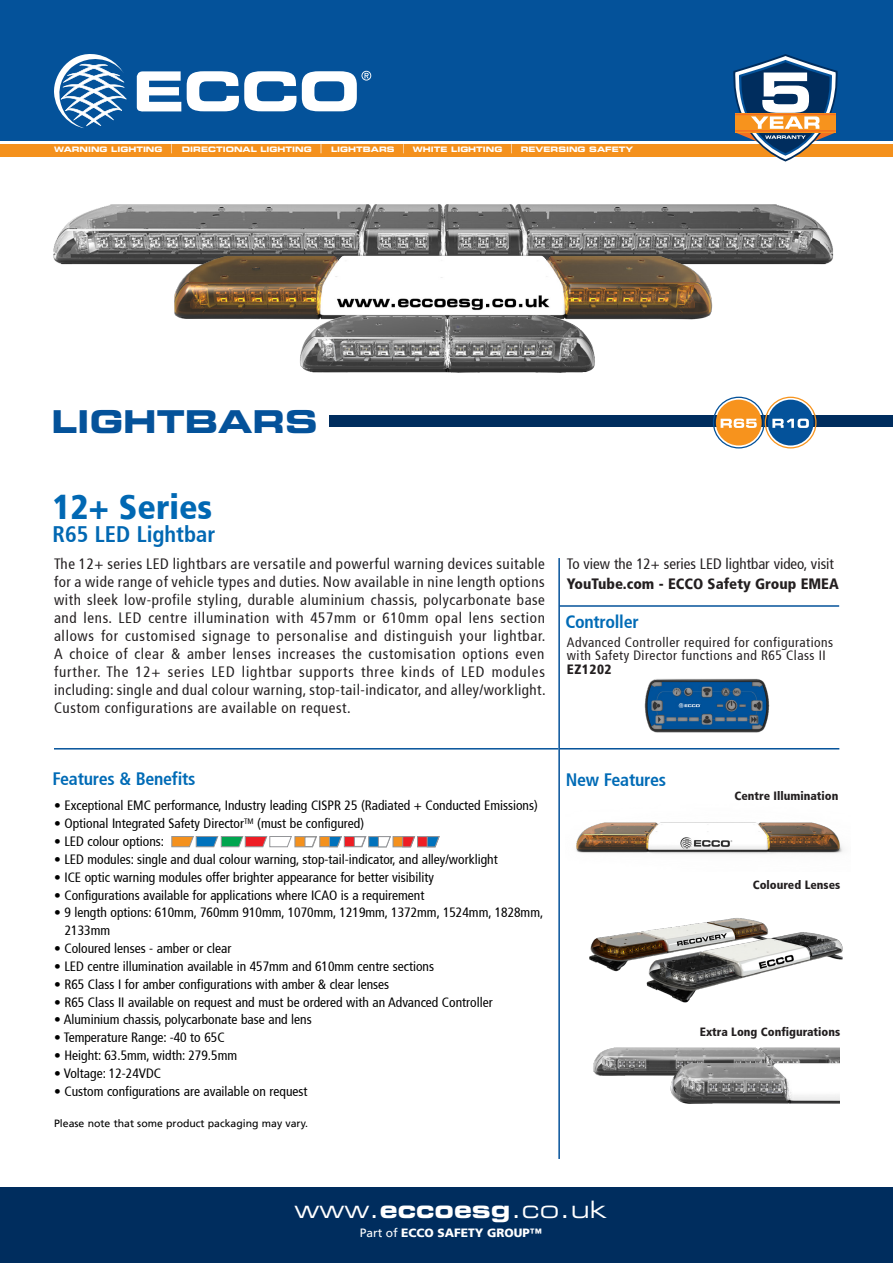
<style>
.page{position:relative;width:893px;height:1263px;background:#fff}
.page>*{position:absolute;margin:0;border:0;box-sizing:border-box;transform-origin:0 0}
.t1{font:900 condensed 34.5px "Frutiger 77";color:#0168b3}
.t2{font:31.5px "Eurostile LT Std Bold Ex 2";color:#04529a}
.t3{font:24px "Eurostile LT Std Ex 2";color:#fff}
.t4{font:700 condensed 22.5px "Frutiger 67";color:#0168b3}
.t5{font:700 condensed 18px "Frutiger 67";letter-spacing:-.015em;color:#006bb6}
.Body_text{font:condensed 15px/18px "Frutiger 57";letter-spacing:.03em;color:#231f20;text-align:justify}
.Body_text-2{font:condensed 15px "Frutiger 57";color:#231f20}
.t6{font:900 condensed 15px "Frutiger 77";color:#231f20}
.t7{font:condensed 13.5px "Frutiger 57";color:#000}
.Body_text-3{font:condensed 13.5px/13.5px "Frutiger 57";letter-spacing:.035em;color:#231f20}
.t8{font:900 condensed 12px "Frutiger 77";color:#231f20}
.t9{font:900 12px "Frutiger LT";color:#fff}
.t10{font:10.5px "Frutiger LT";color:#000}
.t11{font:7.5px "Eurostile LT Std Bold Ex 2";color:#fff}
.s1{font-family:"Frutiger 77";font-weight:900}
.s2{font-family:"Eurostile LT Std Bold Ex 2"}
.s3{font-weight:400}
</style>
<div class="page">
<div style="left:329px;top:415px;width:564px;height:11px;background:#002d5e"></div>
<div style="left:0;top:0;width:893px;height:140px;background:#04529a"></div>
<svg style="left:137px;top:71px;width:44px;height:41px"></svg>
<svg style="left:187px;top:71px;width:109px;height:40px"></svg>
<svg style="left:54px;top:54px;width:72px;height:74px"></svg>
<svg style="left:302px;top:71px;width:69px;height:40px"></svg>
<div style="left:0;top:1187px;width:893px;height:76px;background:#002d5e"></div>
<div style="left:0;top:144px;width:893px;height:12px;background:#f4911d"></div>
<hr style="left:54px;top:748px;width:504px;height:1px;background:#04529a">
<svg style="left:713px;top:397px;width:103px;height:51px"></svg>
<svg style="left:733px;top:54px;width:105px;height:108px"></svg>
<svg style="left:171px;top:836px;width:269px;height:12px"></svg>
<img style="left:644px;top:678px;width:126px;height:55px">
<img style="left:593px;top:1047px;width:246px;height:57px">
<img style="left:576px;top:822px;width:268px;height:30px">
<hr style="left:560px;top:748px;width:279px;height:1px;background:#04529a">
<img style="left:53px;top:204px;width:781px;height:61px">
<img style="left:113px;top:223px;width:659px;height:97px">
<img style="left:281px;top:274px;width:332px;height:99px">
<img style="left:579px;top:852px;width:264px;height:151px">
<hr style="left:559px;top:605px;width:280px;height:2px;background:#04529a">
<hr style="left:558px;top:558px;width:2px;height:601px;background:#04529a">
<p class="t11" style="left:54px;top:144px;width:581px">WARNING LIGHTING <sup>│</sup> DIRECTIONAL LIGHTING <sup>│</sup> LIGHTBARS <sup>│</sup> WHITE LIGHTING <sup>│</sup> REVERSING SAFETY</p>
<p class="t2" style="left:52px;top:400px;width:268px">LIGHTBARS</p>
<p class="t1" style="left:52px;top:486px;width:161px">12+ Series</p>
<p class="t4" style="left:52px;top:521px;width:164px">R65 LED Lightbar</p>
<p class="Body_text" style="left:54px;top:555px;width:493px">The 12+ series LED lightbars are versatile and powerful warning devices suitable for a wide range of vehicle types and duties. Now available in nine length options with sleek low-profile styling, durable aluminium chassis, polycarbonate base and lens. LED centre illumination with 457mm or 610mm opal lens section allows for customised signage to personalise and distinguish your lightbar.<br>A choice of clear &amp; amber lenses increases the customisation options even further. The 12+ series LED lightbar supports three kinds of LED modules including: single and dual colour warning, stop-tail-indicator, and alley/worklight.<br>Custom configurations are available on request.</p>
<p class="Body_text-2" style="left:567px;top:555px;width:269px">To view the 12+ series LED lightbar video, visit</p>
<p class="t6" style="left:567px;top:574px;width:273px">YouTube.com - ECCO Safety Group EMEA</p>
<p class="t5" style="left:565px;top:611px;width:75px">Controller</p>
<p class="Body_text-3" style="left:567px;top:635px;width:268px">Advanced Controller required for configurations with Safety Director functions and R65 Class II<br><span class="s1">EZ1202</span></p>
<p class="t5" style="left:52px;top:768px;width:144px">Features &amp; Benefits</p>
<p class="t7" style="left:54px;top:798px;width:485px">• Exceptional EMC performance, Industry leading CISPR 25 (Radiated + Conducted Emissions)</p>
<p class="t7" style="left:54px;top:816px;width:312px">• Optional Integrated Safety Director<sup>TM</sup> (must be configured)</p>
<p class="t7" style="left:54px;top:833px;width:111px">• LED colour options:</p>
<p class="t7" style="left:54px;top:851px;width:445px">• LED modules: single and dual colour warning, stop-tail-indicator, and alley/worklight</p>
<p class="t7" style="left:54px;top:869px;width:381px">• ICE optic warning modules offer brighter appearance for better visibility</p>
<p class="t7" style="left:54px;top:887px;width:372px">• Configurations available for applications where ICAO is a requirement</p>
<p class="t7" style="left:54px;top:905px;width:491px">• 9 length options: 610mm, 760mm 910mm, 1070mm, 1219mm, 1372mm, 1524mm, 1828mm,</p>
<p class="t7" style="left:65px;top:923px;width:47px">2133mm</p>
<p class="t7" style="left:54px;top:940px;width:179px">• Coloured lenses - amber or clear</p>
<p class="t7" style="left:54px;top:958px;width:381px">• LED centre illumination available in 457mm and 610mm centre sections</p>
<p class="t7" style="left:54px;top:976px;width:337px">• R65 Class I for amber configurations with amber &amp; clear lenses</p>
<p class="t7" style="left:54px;top:994px;width:440px">• R65 Class II available on request and must be ordered with an Advanced Controller</p>
<p class="t7" style="left:54px;top:1012px;width:259px">• Aluminium chassis, polycarbonate base and lens</p>
<p class="t7" style="left:54px;top:1030px;width:172px">• Temperature Range: -40 to 65C</p>
<p class="t7" style="left:54px;top:1047px;width:185px">• Height: 63.5mm, width: 279.5mm</p>
<p class="t7" style="left:54px;top:1065px;width:109px">• Voltage: 12-24VDC</p>
<p class="t7" style="left:54px;top:1083px;width:255px">• Custom configurations are available on request</p>
<p class="t10" style="left:54px;top:1117px;width:255px">Please note that some product packaging may vary.</p>
<p class="t5" style="left:566px;top:769px;width:102px">New Features</p>
<p class="t8" style="left:735px;top:789px;width:105px">Centre Illumination</p>
<p class="t8" style="left:753px;top:877px;width:89px">Coloured Lenses</p>
<p class="t8" style="left:700px;top:1024px;width:142px">Extra Long Configurations</p>
<p class="t3" style="left:295px;top:1193px;width:314px">www.<span class="s2">eccoesg</span>.co.uk</p>
<p class="t9" style="left:360px;top:1226px;width:184px"><span class="s3">Part of</span> ECCO SAFETY GROUP™</p>
</div>
